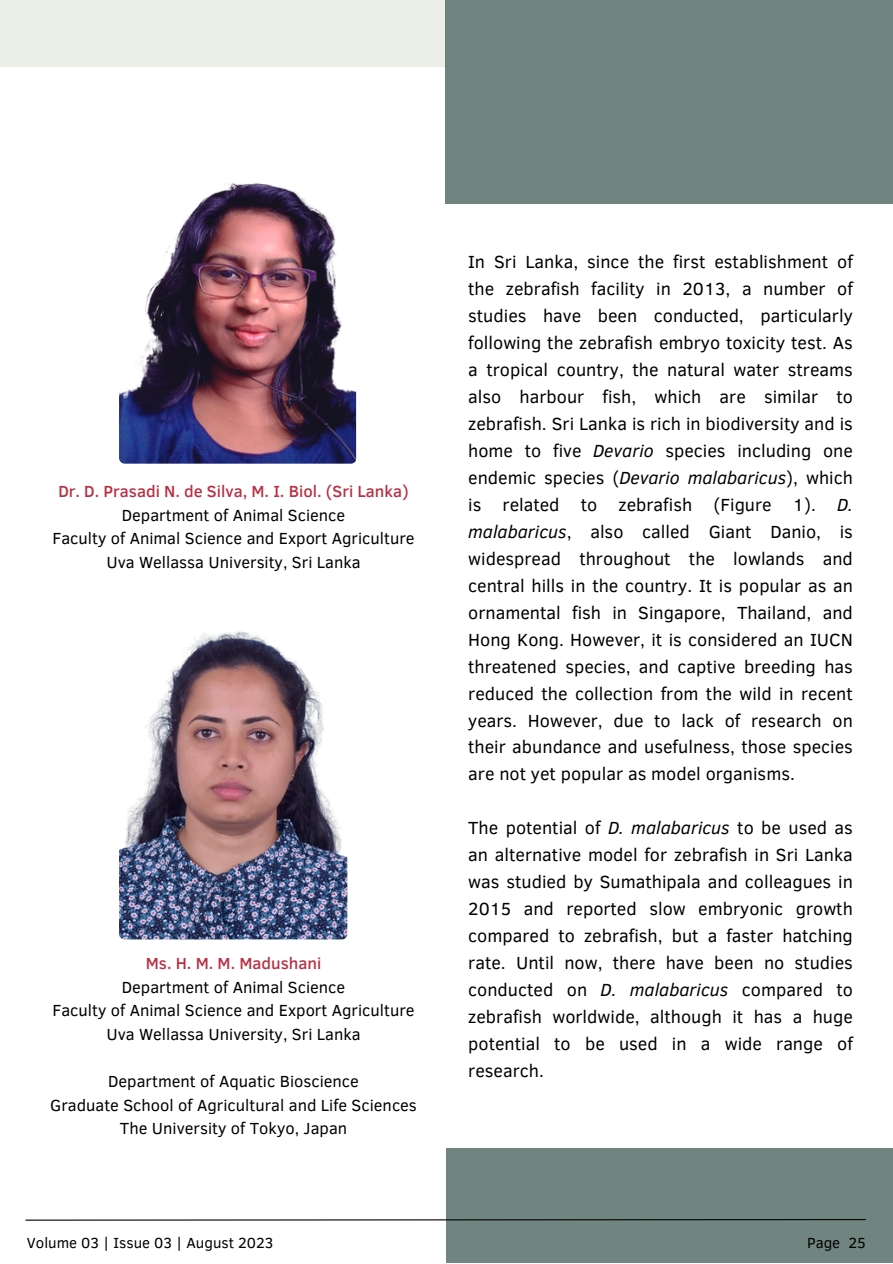
<style>
.page{position:relative;width:893px;height:1264px;background:#fff}
.page>*{position:absolute;margin:0;border:0;box-sizing:border-box;transform-origin:0 0}
.t1{font:18px/27px "Clear Sans";color:#000;text-align:justify}
.t2{font:16.5px "Clear Sans";color:#000}
.t3{font:500 16.5px "Clear Sans";color:#b83143}
.t4{font:15px "Clear Sans";color:#000}
.s1{font-style:italic}
</style>
<div class="page">
<div style="left:446px;top:1148px;width:446px;height:114px;background:#718580"></div>
<div style="left:0;top:0;width:446px;height:67px;background:#eceee8"></div>
<div style="left:445px;top:0;width:447px;height:203px;background:#718580"></div>
<svg style="left:25px;top:1219px;width:841px;height:2px;background:#4f5453"></svg>
<img style="left:119px;top:612px;width:228px;height:327px;border-radius:5px">
<img style="left:119px;top:124px;width:237px;height:339px;border-radius:6px">
<p class="t3" style="left:58px;top:479px;width:352px">Dr. D. Prasadi N. de Silva, M. I. Biol. (Sri Lanka)</p>
<p class="t2" style="left:122px;top:503px;width:225px">Department of Animal Science</p>
<p class="t2" style="left:52px;top:526px;width:363px">Faculty of Animal Science and Export Agriculture</p>
<p class="t2" style="left:106px;top:550px;width:256px">Uva Wellassa University, Sri Lanka</p>
<p class="t3" style="left:146px;top:951px;width:177px">Ms. H. M. M. Madushani</p>
<p class="t2" style="left:122px;top:974px;width:225px">Department of Animal Science</p>
<p class="t2" style="left:52px;top:998px;width:363px">Faculty of Animal Science and Export Agriculture</p>
<p class="t2" style="left:106px;top:1022px;width:256px">Uva Wellassa University, Sri Lanka</p>
<p class="t2" style="left:108px;top:1069px;width:252px">Department of Aquatic Bioscience</p>
<p class="t2" style="left:50px;top:1092px;width:368px">Graduate School of Agricultural and Life Sciences</p>
<p class="t2" style="left:120px;top:1116px;width:229px">The University of Tokyo, Japan</p>
<p class="t1" style="left:468px;top:247px;width:386px">In Sri Lanka, since the first establishment of the zebrafish facility in 2013, a number of studies have been conducted, particularly following the zebrafish embryo toxicity test. As a tropical country, the natural water streams also harbour fish, which are similar to zebrafish. Sri Lanka is rich in biodiversity and is home to five <span class="s1">Devario</span> species including one endemic species (<span class="s1">Devario malabaricus</span>), which is related to zebrafish (Figure 1). <span class="s1">D. malabaricus</span>, also called Giant Danio, is widespread throughout the lowlands and central hills in the country. It is popular as an ornamental fish in Singapore, Thailand, and Hong Kong. However, it is considered an IUCN threatened species, and captive breeding has reduced the collection from the wild in recent years. However, due to lack of research on their abundance and usefulness, those species are not yet popular as model organisms.</p>
<p class="t1" style="left:468px;top:813px;width:386px">The potential of <span class="s1">D. malabaricus</span> to be used as an alternative model for zebrafish in Sri Lanka was studied by Sumathipala and colleagues in 2015 and reported slow embryonic growth compared to zebrafish, but a faster hatching rate. Until now, there have been no studies conducted on <span class="s1">D. malabaricus</span> compared to zebrafish worldwide, although it has a huge potential to be used in a wide range of research.</p>
<p class="t4" style="left:27px;top:1231px;width:248px">Volume 03 | Issue 03 | August 2023</p>
<p class="t4" style="left:807px;top:1231px;width:60px">Page 25</p>
</div>
